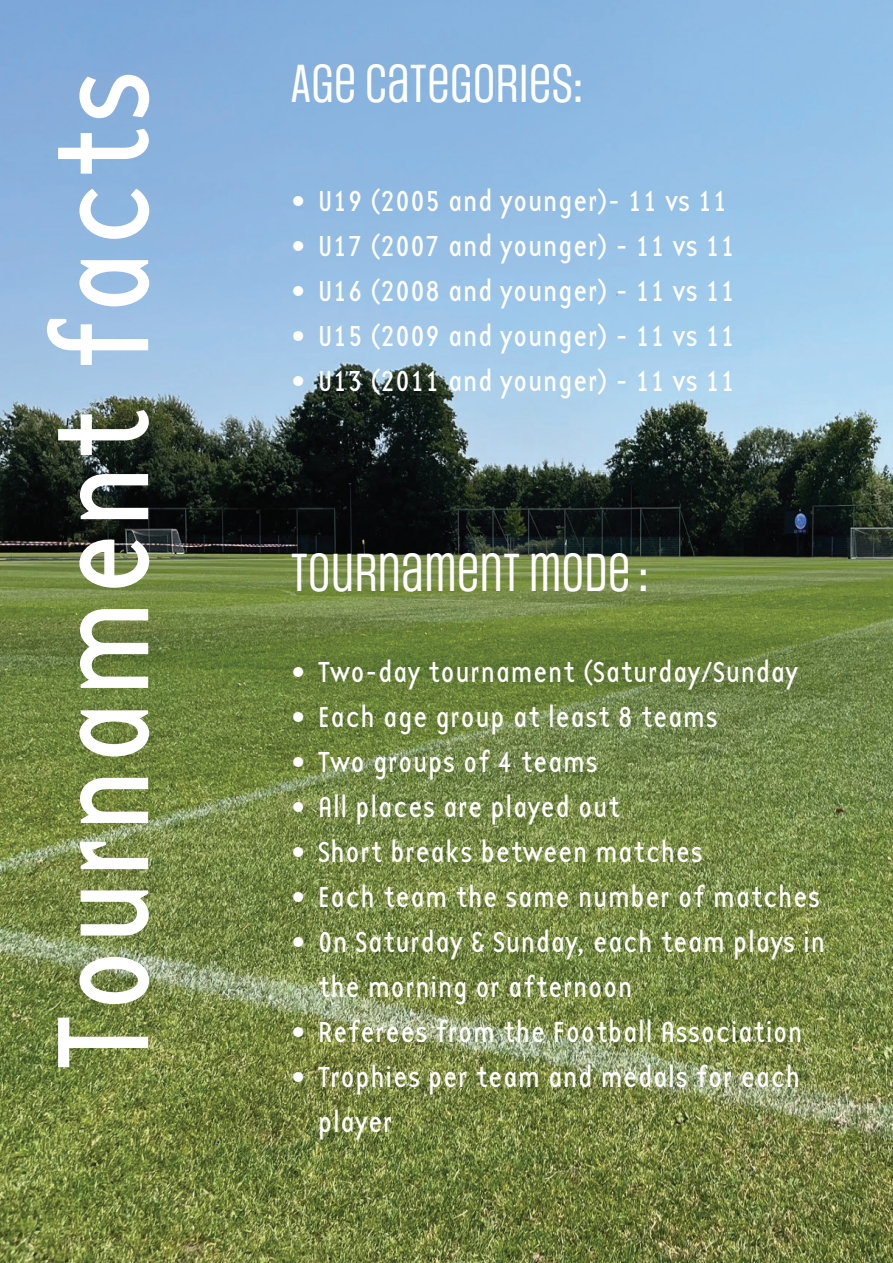
<style>
.page{position:relative;width:893px;height:1263px;background:#fff}
.page>*{position:absolute;margin:0;border:0;box-sizing:border-box;transform-origin:0 0}
.t1{font:135px "Base 12 Sans OT";color:#fff}
.t2{font:45px "Social Gothic";color:#fff}
.t3{font:30px/45px "Base 12 Sans OT";color:#fff}
</style>
<div class="page">
<img style="left:0;top:0;width:893px;height:1263px">
<h1 class="t1" style="left:22px;top:1070px;width:1003px;rotate:-90deg">Tournament facts</h1>
<h2 class="t2" style="left:291px;top:53px;width:293px">AGE CATEGORIES:</h2>
<p class="t3" style="left:291px;top:179px;width:439px">• U19 (2005 and younger)- 11 vs 11</p>
<p class="t3" style="left:291px;top:224px;width:446px">• U17 (2007 and younger) - 11 vs 11</p>
<p class="t3" style="left:291px;top:269px;width:446px">• U16 (2008 and younger) - 11 vs 11</p>
<p class="t3" style="left:291px;top:314px;width:446px">• U15 (2009 and younger) - 11 vs 11</p>
<p class="t3" style="left:291px;top:359px;width:446px">• U13 (2011 and younger) - 11 vs 11</p>
<h2 class="t2" style="left:291px;top:542px;width:359px">TOURNAMENT MODE :</h2>
<p class="t3" style="left:291px;top:649px;width:509px">• Two-day tournament (Saturday/Sunday</p>
<p class="t3" style="left:291px;top:694px;width:429px">• Each age group at least 8 teams</p>
<p class="t3" style="left:291px;top:739px;width:309px">• Two groups of 4 teams</p>
<p class="t3" style="left:291px;top:784px;width:331px">• All places are played out</p>
<p class="t3" style="left:291px;top:829px;width:414px">• Short breaks between matches</p>
<p class="t3" style="left:291px;top:874px;width:531px">• Each team the same number of matches</p>
<p class="t3" style="left:318px;top:919px;width:509px;text-indent:-27px">• On Saturday &amp; Sunday, each team plays in the morning or afternoon</p>
<p class="t3" style="left:291px;top:1009px;width:514px">• Referees from the Football Association</p>
<p class="t3" style="left:318px;top:1054px;width:484px;text-indent:-27px">• Trophies per team and medals for each player</p>
</div>
